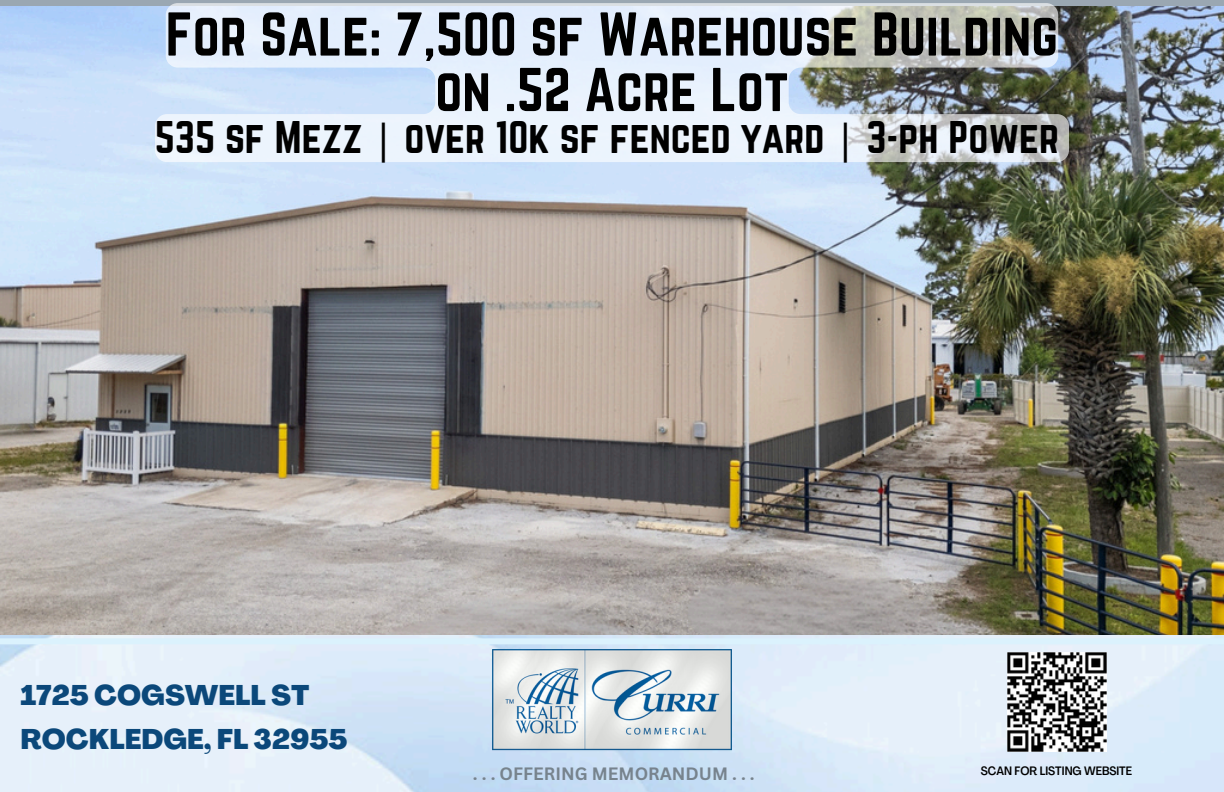
<style>
.page{position:relative;width:1224px;height:792px;background:#fff}
.page>*{position:absolute;margin:0;border:0;box-sizing:border-box;transform-origin:0 0}
.t1{font:54px/55.6px "Norwester";color:#000;text-align:center}
.t2{font:40px "Norwester";color:#000}
.t3{font:800 28px/43.6px "Agrandir";color:#0b487a}
.t4{font:700 17.4px "Canva Sans";color:#77838d}
.t5{font:500 condensed 12px "Agrandir";color:#000}
.s1{font-family:"Noto Sans"}
</style>
<div class="page">
<img style="left:0;top:6px;width:1224px;height:629px">
<img style="left:0;top:635px;width:1224px;height:157px">
<img style="left:493px;top:649px;width:238px;height:104px">
<div style="left:0;top:0;width:1224px;height:6px;background:#9aa7b2"></div>
<img style="left:1007px;top:652px;width:99px;height:99px">
<div style="left:0;top:638px;width:1224px;height:6px;background:#dbf2fd"></div>
<svg style="left:155px;top:3px;width:914px;height:159px;background:#d3dce5"></svg>
<p class="t1" style="left:166px;top:6px;width:894px">For Sale: 7,500 sf Warehouse Building on .52 Acre Lot</p>
<p class="t2" style="left:155px;top:113px;width:906px">535 sf Mezz <span class="s1">|</span> over 10k sf fenced yard <span class="s1">|</span> 3-ph Power</p>
<h3 class="t3" style="left:21px;top:677px;width:328px">1725 COGSWELL ST<br>ROCKLEDGE, FL 32955</h3>
<p class="t4" style="left:473px;top:761px;width:283px">. . . OFFERING MEMORANDUM . . .</p>
<p class="t5" style="left:981px;top:766px;width:153px">SCAN FOR LISTING WEBSITE</p>
</div>
